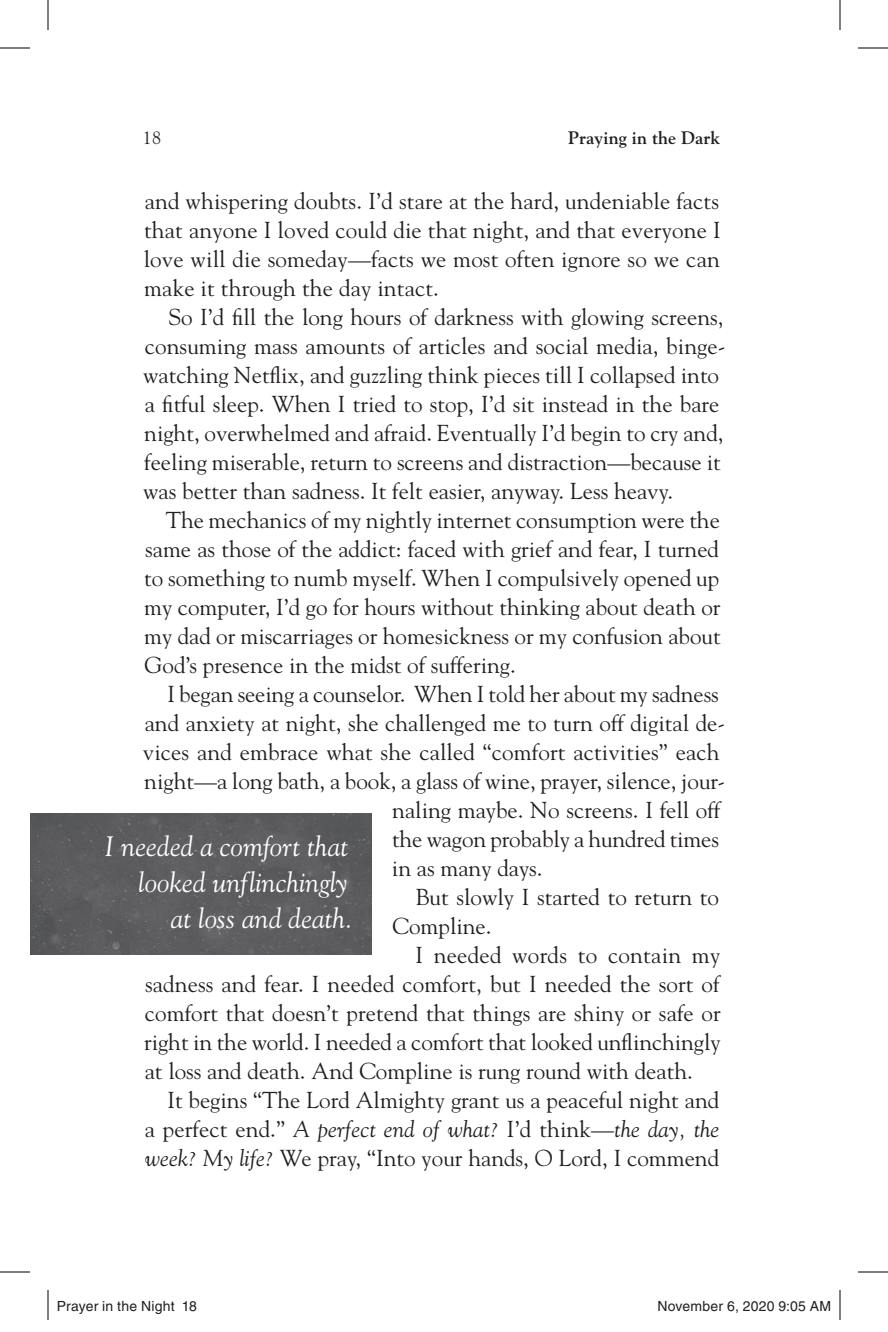
<style>
.page{position:relative;width:888px;height:1332px;background:#fff}
.page>*{position:absolute;margin:0;border:0;box-sizing:border-box;transform-origin:0 0}
.t1{font:italic 28px/36px "Goudy Std";color:#fff;text-align:right}
.t2{font:23px/29px "Goudy Std";color:#231f20;text-align:justify}
.t3{font:italic 23px "Goudy Std";letter-spacing:.005em;color:#231f20}
.t4{font:700 18px "Goudy Std";letter-spacing:.01em;color:#231f20}
.t5{font:18px "Goudy Std";color:#231f20}
.t6{font:14px "Helvetica LT Std";letter-spacing:.015em;color:#231f20}
.s1{font-style:normal}
.s2{font-style:italic}
</style>
<div class="page">
<div style="left:30px;top:814px;width:342px;height:140px;background:#5c5c5f"></div>
<hr style="left:0;top:48px;width:30px;height:1px;background:#000">
<hr style="left:858px;top:48px;width:30px;height:1px;background:#000">
<hr style="left:0;top:1272px;width:30px;height:1px;background:#000">
<hr style="left:858px;top:1272px;width:30px;height:1px;background:#000">
<hr style="left:48px;top:0;width:1px;height:30px;background:#000">
<hr style="left:48px;top:1290px;width:1px;height:30px;background:#000">
<hr style="left:840px;top:0;width:1px;height:30px;background:#000">
<hr style="left:840px;top:1290px;width:1px;height:30px;background:#000">
<p class="t5" style="left:143px;top:127px;width:20px">18</p>
<p class="t4" style="left:568px;top:127px;width:154px">Praying in the Dark</p>
<p class="t2" style="left:144px;top:186px;width:578px">and whispering doubts. I’d stare at the hard, undeniable facts that anyone I loved could die that night, and that everyone I love will die someday—facts we most often ignore so we can make it through the day intact.</p>
<p class="t2" style="left:143px;top:302px;width:584px;text-align:left;text-indent:25px">So I’d fill the long hours of darkness with glowing screens, consuming mass amounts of articles and social media, binge&shy;watching Netflix, and guzzling think pieces till I collapsed into a fitful sleep. When I tried to stop, I’d sit instead in the bare night, overwhelmed and afraid. Eventually I’d begin to cry and, feeling miserable, return to screens and distraction—because it was better than sadness. It felt easier, anyway. Less heavy.</p>
<p class="t2" style="left:144px;top:505px;width:578px;text-indent:22px">The mechanics of my nightly internet consumption were the same as those of the addict: faced with grief and fear, I turned to something to numb myself. When I compulsively opened up my computer, I’d go for hours without thinking about death or my dad or miscarriages or homesickness or my confusion about God’s presence in the midst of suffering.</p>
<p class="t2" style="left:167px;top:679px;width:553px">I began seeing a counselor. When I told her about my sadness</p>
<p class="t2" style="left:145px;top:708px;width:582px">and anxiety at night, she challenged me to turn off digital de-</p>
<p class="t2" style="left:143px;top:737px;width:578px">vices and embrace what she called “comfort activities” each</p>
<p class="t2" style="left:144px;top:766px;width:582px">night—a long bath, a book, a glass of wine, prayer, silence, jour-</p>
<p class="t2" style="left:392px;top:795px;width:329px">naling maybe. No screens. I fell off</p>
<p class="t2" style="left:392px;top:824px;width:328px">the wagon probably a hundred times</p>
<p class="t2" style="left:392px;top:853px;width:152px">in as many days.</p>
<p class="t2" style="left:415px;top:882px;width:305px">But slowly I started to return to</p>
<p class="t2" style="left:393px;top:911px;width:101px">Compline.</p>
<p class="t2" style="left:415px;top:940px;width:306px">I needed words to contain my</p>
<p class="t2" style="left:145px;top:969px;width:576px">sadness and fear. I needed comfort, but I needed the sort of</p>
<p class="t2" style="left:145px;top:998px;width:577px">comfort that doesn’t pretend that things are shiny or safe or</p>
<p class="t2" style="left:144px;top:1027px;width:578px">right in the world. I needed a comfort that looked unflinchingly</p>
<p class="t2" style="left:145px;top:1056px;width:550px">at loss and death. And Compline is rung round with death.</p>
<p class="t2" style="left:167px;top:1085px;width:553px">It begins “The Lord Almighty grant us a peaceful night and</p>
<p class="t3" style="left:145px;top:1115px;width:576px"><span class="s1">a perfect end.”</span> A perfect end of what? <span class="s1">I’d think—</span>the day, the</p>
<p class="t2" style="left:145px;top:1143px;width:576px"><span class="s2">week? My life?</span> We pray, “Into your hands, O Lord, I commend</p>
<p class="t1" style="left:105px;top:829px;width:250px">I needed a comfort that looked unflinchingly<br>at loss and death.</p>
<p class="t6" style="left:57px;top:1298px;width:142px">Prayer in the Night 18</p>
<p class="t6" style="left:657px;top:1298px;width:175px">November 6, 2020 9:05 AM</p>
</div>
